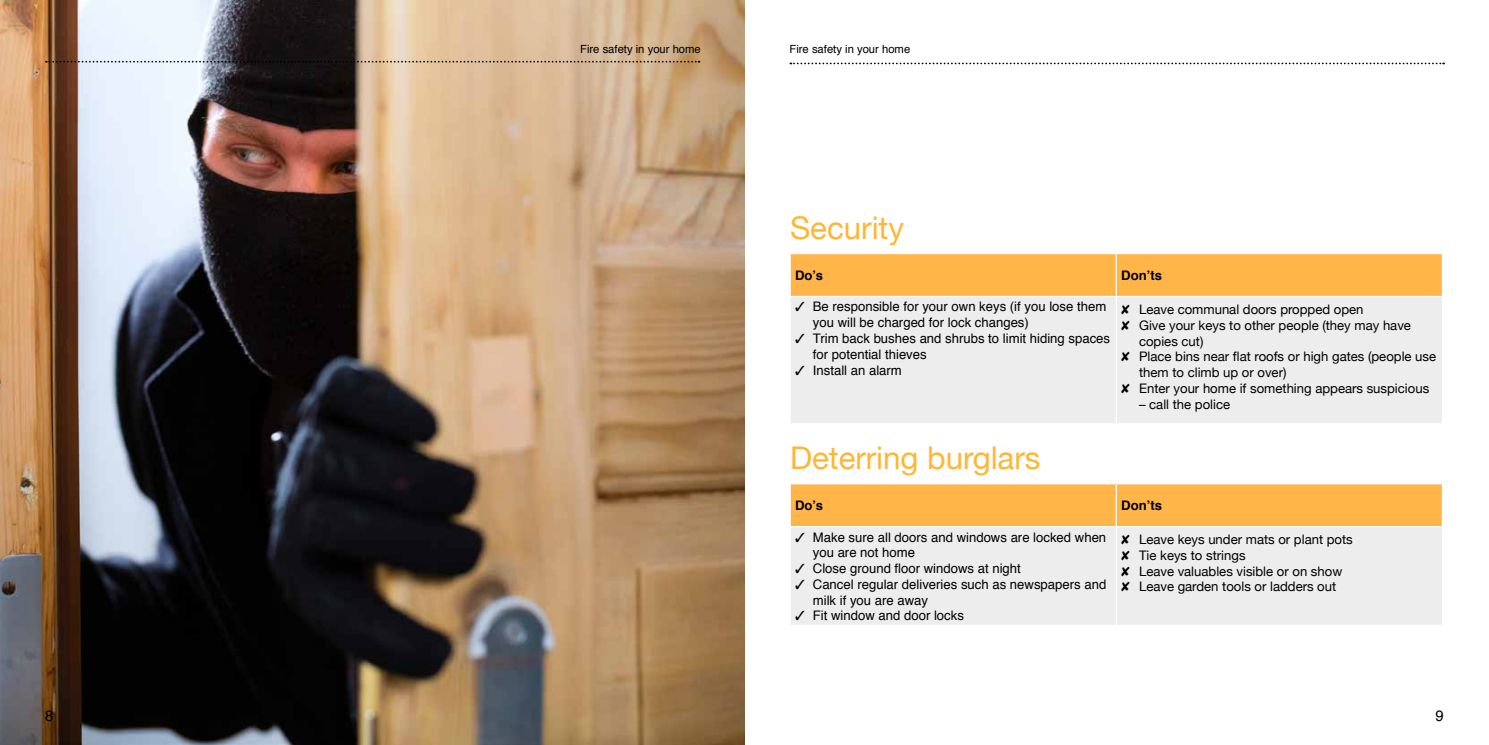
<style>
.page{position:relative;width:1489px;height:745px;background:#fff}
.page>*{position:absolute;margin:0;border:0;box-sizing:border-box;transform-origin:0 0}
.t1{font:31.25px "Helvetica Neue";color:#ffb633}
.t2{font:15px "Helvetica";color:#000}
.t3{font:13.12px/15.8px "Helvetica";color:#000}
.t4{font:13.12px/15.8px "Helvetica Neue";color:#000}
.t5{font:700 13.12px "Helvetica";color:#000}
.t6{font:11.25px "Helvetica";color:#000}
</style>
<div class="page">
<svg style="left:790px;top:63px;width:653px;height:1px"></svg>
<div style="left:790px;top:484px;width:651px;height:41px;background:#ffb548"></div>
<div style="left:791px;top:527px;width:650px;height:97px;background:#ededed"></div>
<hr style="left:1115px;top:527px;width:1px;height:97px;background:#fff">
<hr style="left:1115px;top:484px;width:1px;height:41px;background:#fff">
<img style="left:0;top:0;width:744px;height:744px">
<svg style="left:46px;top:61px;width:653px;height:2px"></svg>
<div style="left:790px;top:254px;width:651px;height:41px;background:#ffb548"></div>
<div style="left:791px;top:297px;width:650px;height:126px;background:#ededed"></div>
<hr style="left:1115px;top:297px;width:1px;height:126px;background:#fff">
<hr style="left:1115px;top:254px;width:1px;height:41px;background:#fff">
<p class="t2" style="left:45px;top:703px;width:10px">8</p>
<p class="t6" style="left:580px;top:40px;width:122px">Fire safety in your home</p>
<p class="t6" style="left:789px;top:40px;width:122px">Fire safety in your home</p>
<h1 class="t1" style="left:790px;top:205px;width:116px">Security</h1>
<p class="t5" style="left:795px;top:264px;width:29px">Do’s</p>
<p class="t5" style="left:1121px;top:264px;width:42px">Don’ts</p>
<p class="t3" style="left:812px;top:299px;width:295px;text-indent:-18px">✓ Be responsible for your own keys (if you lose them you will be charged for lock changes)</p>
<p class="t3" style="left:812px;top:330px;width:299px;text-indent:-18px">✓ Trim back bushes and shrubs to limit hiding spaces for potential thieves</p>
<p class="t3" style="left:795px;top:362px;width:108px">✓ Install an alarm</p>
<p class="t4" style="left:1121px;top:302px;width:244px">✘ Leave communal doors propped open</p>
<p class="t4" style="left:1121px;top:318px;width:291px">✘ Give your keys to other people (they may have</p>
<p class="t4" style="left:1138px;top:333px;width:66px">copies cut)</p>
<p class="t4" style="left:1121px;top:349px;width:316px">✘ Place bins near flat roofs or high gates (people use</p>
<p class="t4" style="left:1138px;top:365px;width:149px">them to climb up or over)</p>
<p class="t4" style="left:1121px;top:381px;width:309px">✘ Enter your home if something appears suspicious</p>
<p class="t4" style="left:1138px;top:396px;width:93px">– call the police</p>
<h1 class="t1" style="left:790px;top:435px;width:252px">Deterring burglars</h1>
<p class="t5" style="left:795px;top:494px;width:29px">Do’s</p>
<p class="t5" style="left:1121px;top:494px;width:42px">Don’ts</p>
<p class="t3" style="left:812px;top:529px;width:295px;text-indent:-18px">✓ Make sure all doors and windows are locked when you are not home</p>
<p class="t3" style="left:795px;top:560px;width:227px">✓ Close ground floor windows at night</p>
<p class="t3" style="left:812px;top:576px;width:295px;text-indent:-18px">✓ Cancel regular deliveries such as newspapers and milk if you are away</p>
<p class="t3" style="left:795px;top:608px;width:170px">✓ Fit window and door locks</p>
<p class="t4" style="left:1121px;top:532px;width:233px">✘ Leave keys under mats or plant pots ✘ Tie keys to strings<br>✘ Leave valuables visible or on show ✘ Leave garden tools or ladders out</p>
<p class="t2" style="left:1435px;top:703px;width:10px">9</p>
</div>
